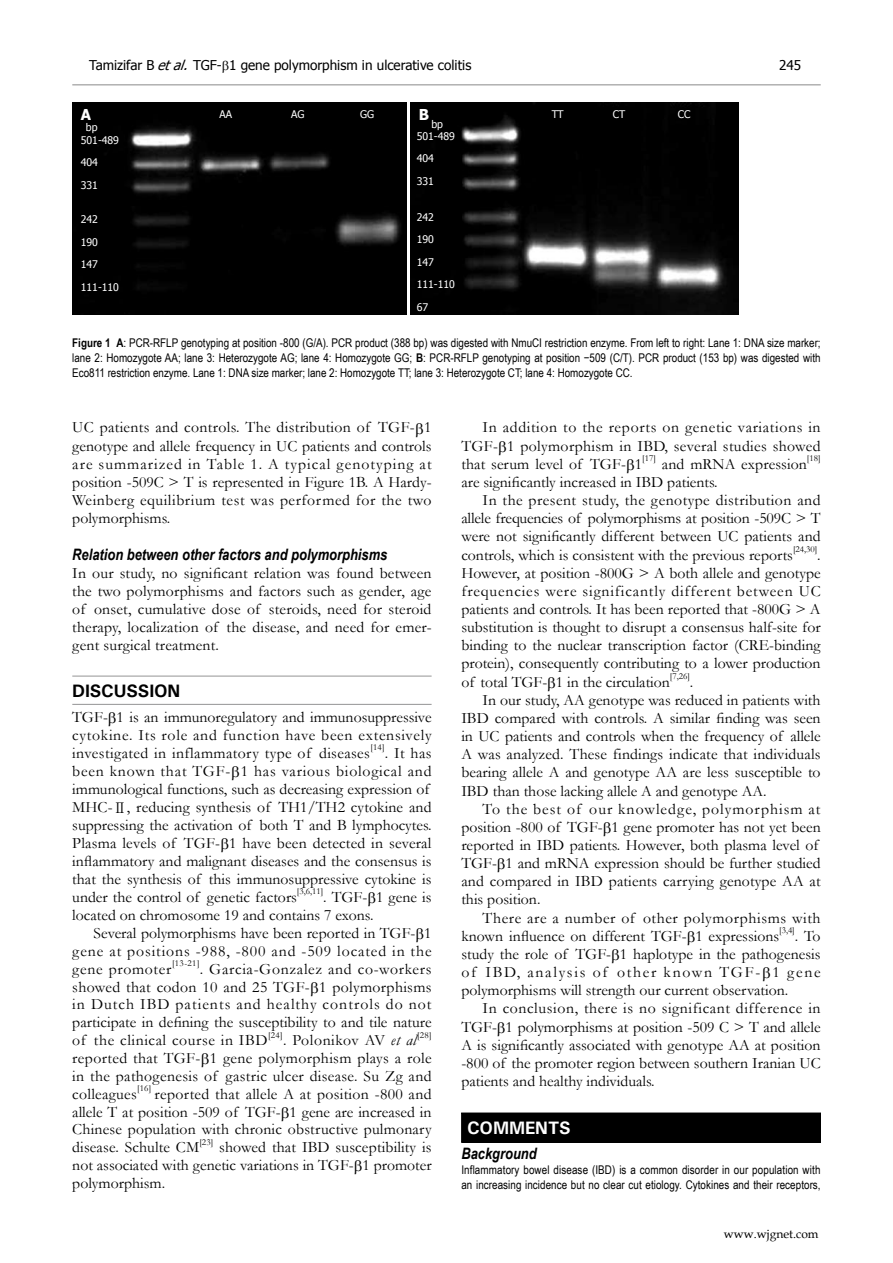
<style>
.page{position:relative;width:893px;height:1263px;background:#fff}
.page>*{position:absolute;margin:0;border:0;box-sizing:border-box;transform-origin:0 0}
.t1{font:700 18px "Univers";letter-spacing:-.01em;color:#000}
.t2{font:700 18px "Univers";letter-spacing:-.01em;color:#fff}
.t3{font:15.75px/18px "Garamond";color:#000;text-align:justify}
.t4{font:italic 700 15.75px "Arial Narrow";color:#000}
.t5{font:15.75px "Garamond";letter-spacing:.03em;color:#000}
.t6{font:15.75px "Garamond";letter-spacing:.04em;color:#000}
.t7{font:15.75px "Garamond";letter-spacing:.065em;color:#000}
.t8{font:15.75px "Garamond";letter-spacing:.035em;color:#000}
.t9{font:700 15px "Tahoma";color:#fff}
.t10{font:13.5px "Tahoma";color:#000}
.t11{font:12px/15px "Arial Narrow";letter-spacing:.005em;color:#000}
.t12{font:12px "Book Antiqua";color:#000}
.t13{font:10.5px/22.5px "Tahoma";color:#fff}
.t14{font:9.15px "Garamond";letter-spacing:.01em;color:#000}
.s1{font-style:italic}
.s2{font-weight:700}
.s3{font-family:"Koz Min Pro";font-size:14.25px}
</style>
<div class="page">
<img style="left:72px;top:102px;width:334px;height:212px">
<img style="left:410px;top:102px;width:328px;height:212px">
<div style="left:462px;top:1113px;width:358px;height:29px;background:#000"></div>
<hr style="left:72px;top:85px;width:749px;height:1px;background:#898989">
<hr style="left:72px;top:676px;width:360px;height:1px;background:#949495">
<hr style="left:72px;top:704px;width:360px;height:1px;background:#949495">
<p class="t10" style="left:89px;top:56px;width:384px">Tamizifar B <span class="s1">etal.</span>TGF- 1 gene polymorphism in ulcerative colitis</p>
<p class="t10" style="left:779px;top:56px;width:24px">245</p>
<p class="t9" style="left:81px;top:104px;width:12px">A</p>
<p class="t13" style="left:219px;top:103px;width:14px">AA</p>
<p class="t13" style="left:291px;top:103px;width:15px">AG</p>
<p class="t13" style="left:360px;top:103px;width:16px">GG</p>
<p class="t9" style="left:419px;top:104px;width:12px">B</p>
<p class="t13" style="left:552px;top:103px;width:13px">TT</p>
<p class="t13" style="left:613px;top:103px;width:14px">CT</p>
<p class="t13" style="left:678px;top:103px;width:14px">CC</p>
<p class="t13" style="left:81px;top:128px;width:40px">501-489<br>404<br>331</p>
<p class="t13" style="left:81px;top:208px;width:40px">242<br>190<br>147<br>111-110</p>
<p class="t13" style="left:86px;top:115px;width:13px">bp</p>
<p class="t13" style="left:431px;top:112px;width:13px">bp</p>
<p class="t13" style="left:417px;top:124px;width:40px">501-489<br>404<br>331</p>
<p class="t13" style="left:417px;top:205px;width:40px">242<br>190<br>147<br>111-110<br>67</p>
<p class="t11" style="left:72px;top:335px;width:750px;text-align:justify"><span class="s2">Figure 1 A</span>: PCR-RFLP genotyping at position -800 (G/A). PCR product (388 bp) was digested with NmuCI restriction enzyme. From left to right: Lane 1: DNA size marker; lane 2: Homozygote AA; lane 3: Heterozygote AG; lane 4: Homozygote GG; <span class="s2">B</span>: PCR-RFLP genotyping at position −509 (C/T). PCR product (153 bp) was digested with Eco811 restriction enzyme. Lane 1: DNA size marker; lane 2: Homozygote TT; lane 3: Heterozygote CT; lane 4: Homozygote CC.</p>
<p class="t3" style="left:72px;top:418px;width:361px">UC patients and controls. The distribution of TGF- 1 genotype and allele frequency in UC patients and controls are summarized in Table 1. A typical genotyping at position -509C &gt; T is represented in Figure 1B. A Hardy-Weinberg equilibrium test was performed for the two polymorphisms.</p>
<p class="t4" style="left:72px;top:542px;width:317px">Relation between other factors and polymorphisms</p>
<p class="t3" style="left:72px;top:564px;width:361px">In our study, no significant relation was found between the two polymorphisms and factors such as gender, age of onset, cumulative dose of steroids, need for steroid ther-apy, localization of the disease, and need for emer&shy;gent surgical treatment.</p>
<p class="t1" style="left:72px;top:680px;width:110px">DISCUSSION</p>
<p class="t3" style="left:72px;top:708px;width:361px">TGF- 1 is an immunoregulatory and immunosuppressive cytokine. Its role and function have been extensively investigated in inflammatory type of diseases</p>
<p class="t14" style="left:370px;top:741px;width:16px">[14]</p>
<p class="t3" style="left:72px;top:744px;width:361px;text-align:left;text-indent:313px">. It has been known that TGF- 1 has various biological and immunological functions, such as decreasing expression of MHC-<span class="s3">Ⅱ</span>, reducing synthesis of TH1/TH2 cytokine and suppressing the activation of both T and B lymphocytes.<br>Plasma levels of TGF- 1 have been detected in several inflammatory and malignant diseases and the consensus is that the synthesis of this immunosuppressive cytokine is under the control of genetic factors</p>
<p class="t14" style="left:297px;top:885px;width:28px">[3,6,11]</p>
<p class="t3" style="left:72px;top:888px;width:361px;text-indent:251px">. TGF- 1 gene is located on chromosome 19 and contains 7 exons.</p>
<p class="t3" style="left:72px;top:924px;width:361px;text-indent:21px">Several polymorphisms have been reported in TGF- 1 gene at positions -988, -800 and -509 located in the gene promoter</p>
<p class="t14" style="left:172px;top:957px;width:29px">[13-21]</p>
<p class="t3" style="left:72px;top:959px;width:361px;text-indent:128px">. Garcia-Gonzalez and co-workers showed that codon 10 and 25 TGF- 1 polymor-phisms in Dutch IBD patients and healthy controls do not participate in defining the susceptibility to and tile nature of the clinical course in IBD</p>
<p class="t14" style="left:268px;top:1028px;width:16px">[24]</p>
<p class="t8" style="left:283px;top:1030px;width:135px">. Polonikov AV <span class="s1">et al</span></p>
<p class="t14" style="left:417px;top:1028px;width:16px">[28]</p>
<p class="t3" style="left:72px;top:1049px;width:361px">reported that TGF- 1 gene polymorphism plays a role in the pathogenesis of gastric ulcer disease. Su Zg and colleagues</p>
<p class="t14" style="left:137px;top:1082px;width:16px">[16]</p>
<p class="t3" style="left:72px;top:1084px;width:361px;text-indent:82px">reported that allele A at position -800 and allele T at position -509 of TGF- 1 gene are increased in Chinese population with chronic obstructive pulmonary disease. Schulte CM</p>
<p class="t14" style="left:199px;top:1136px;width:15px">[23]</p>
<p class="t3" style="left:72px;top:1138px;width:361px;text-indent:147px">showed that IBD susceptibility is not associated with genetic variations in TGF- 1 promoter polymorphism.</p>
<p class="t3" style="left:461px;top:418px;width:361px;text-indent:21px">In addition to the reports on genetic variations in TGF- 1 polymorphism in IBD, several studies showed that serum level of TGF- 1</p>
<p class="t14" style="left:642px;top:452px;width:15px">[17]</p>
<p class="t3" style="left:662px;top:454px;width:146px">and mRNA expression</p>
<p class="t14" style="left:807px;top:452px;width:15px">[18]</p>
<p class="t3" style="left:461px;top:473px;width:258px">are significantly increased in IBD patients.</p>
<p class="t5" style="left:483px;top:490px;width:339px">In the present study, the genotype distribution and</p>
<p class="t3" style="left:461px;top:509px;width:361px">allele frequencies of polymorphisms at position -509C &gt; T</p>
<p class="t3" style="left:461px;top:527px;width:361px">were not significantly different between UC patients and</p>
<p class="t3" style="left:461px;top:545px;width:333px">controls, which is consistent with the previous reports</p>
<p class="t14" style="left:793px;top:543px;width:26px">[24,30]</p>
<p class="t3" style="left:461px;top:545px;width:361px;text-indent:356px">.<br>However, at position -800G &gt; A both allele and genotype frequencies were significantly different between UC patients and controls. It has been reported that -800G &gt; A substitution is thought to disrupt a consensus half-site for binding to the nuclear transcription factor (CRE-binding protein), consequently contributing to a lower production of total TGF- 1 in the circulation</p>
<p class="t14" style="left:670px;top:670px;width:21px">[7,26]</p>
<p class="t3" style="left:690px;top:672px;width:5px">.</p>
<p class="t3" style="left:483px;top:690px;width:339px">In our study, AA genotype was reduced in patients with</p>
<p class="t3" style="left:461px;top:708px;width:361px">IBD compared with controls. A similar finding was seen</p>
<p class="t3" style="left:461px;top:727px;width:361px">in UC patients and controls when the frequency of allele</p>
<p class="t3" style="left:461px;top:745px;width:361px">A was analyzed. These findings indicate that individuals</p>
<p class="t3" style="left:461px;top:763px;width:361px">bearing allele A and genotype AA are less susceptible to</p>
<p class="t3" style="left:461px;top:781px;width:307px">IBD than those lacking allele A and genotype AA.</p>
<p class="t7" style="left:483px;top:798px;width:339px">To the best of our knowledge, polymorphism at</p>
<p class="t3" style="left:461px;top:817px;width:361px">position -800 of TGF- 1 gene promoter has not yet been</p>
<p class="t3" style="left:461px;top:836px;width:359px">reported in IBD patients. However, both plasma level of</p>
<p class="t3" style="left:461px;top:854px;width:361px">TGF- 1 and mRNA expression should be further studied</p>
<p class="t3" style="left:461px;top:872px;width:361px">and compared in IBD patients carrying genotype AA at</p>
<p class="t3" style="left:461px;top:890px;width:81px">this position.</p>
<p class="t6" style="left:483px;top:907px;width:339px">There are a number of other polymorphisms with</p>
<p class="t3" style="left:461px;top:926px;width:319px">known influence on different TGF- 1 expressions</p>
<p class="t14" style="left:779px;top:924px;width:17px">[3,4]</p>
<p class="t3" style="left:461px;top:926px;width:361px;text-indent:333px">. To study the role of TGF- 1 haplotype in the pathogenesis of IBD, analysis of other known TGF- 1 gene polymorphisms will strength our current observation.</p>
<p class="t3" style="left:461px;top:999px;width:361px;text-indent:21px">In conclusion, there is no significant difference in TGF- 1 polymorphisms at position -509 C &gt; T and allele A is significantly associated with genotype AA at position -800 of the promoter region between southern Iranian UC patients and healthy individuals.</p>
<p class="t2" style="left:467px;top:1116px;width:105px">COMMENTS</p>
<p class="t4" style="left:461px;top:1141px;width:77px">Background</p>
<p class="t11" style="left:461px;top:1162px;width:361px">Inflammatory bowel disease (IBD) is a common disorder in our population with an increasing incidence but no clear cut etiology. Cytokines and their receptors,</p>
<p class="t12" style="left:724px;top:1225px;width:96px">www.wjgnet.com</p>
</div>
